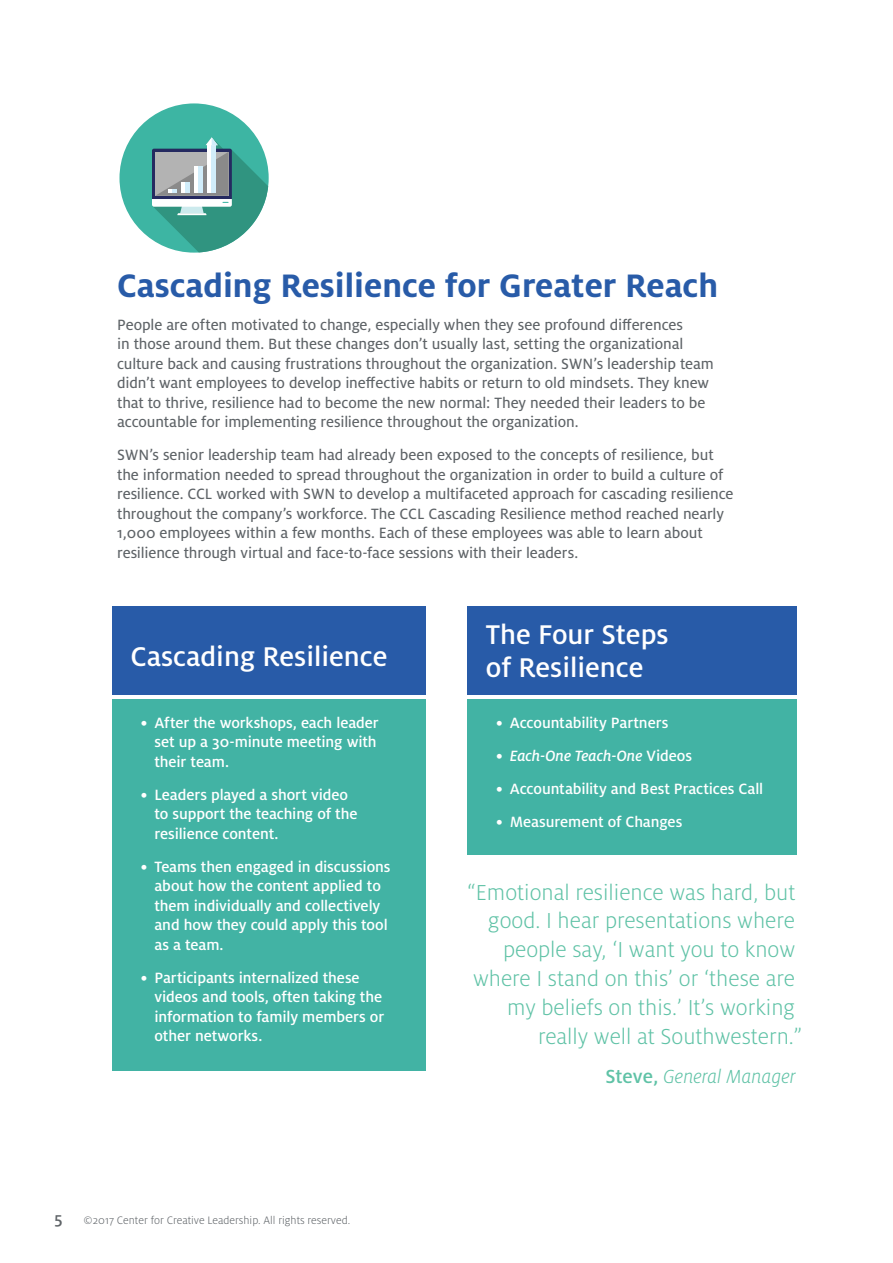
<style>
.page{position:relative;width:893px;height:1263px;background:#fff}
.page>*{position:absolute;margin:0;border:0;box-sizing:border-box;transform-origin:0 0}
.t1{font:700 36px "Milo Pro";color:#285ba8}
.t2{font:500 30px/33px "Milo Pro";color:#fff}
.t3{font:300 24px "Milo Pro";color:#5fc2a6}
.t4{font:italic 300 21px "Milo Pro";color:#5fc2a6}
.t5{font:16.5px/19.5px "Milo Pro Text";letter-spacing:-.005em;color:#5e6367}
.t6{font:500 16.5px/19.5px "Milo Pro";letter-spacing:-.005em;color:#fff}
.t7{font:italic 500 16.5px "Milo Pro";letter-spacing:-.005em;color:#fff}
.t8{font:300 12px "Milo Pro";color:#5e6367}
.s1{font-weight:500;font-size:18px}
.s2{font-style:normal}
.s3{font-weight:500;font-style:normal}
</style>
<div class="page">
<div style="left:112px;top:699px;width:314px;height:372px;background:#42b3a4"></div>
<div style="left:467px;top:699px;width:329px;height:156px;background:#42b3a4"></div>
<div style="left:112px;top:606px;width:314px;height:89px;background:#285ba8"></div>
<div style="left:467px;top:606px;width:329px;height:89px;background:#285ba8"></div>
<div style="left:119px;top:103px;width:150px;height:150px;background:#3db5a3;border-radius:50%"></div>
<svg style="left:152px;top:137px;width:116px;height:115px"></svg>
<h1 class="t1" style="left:117px;top:265px;width:602px">Cascading Resilience for Greater Reach</h1>
<p class="t5" style="left:117px;top:315px;width:598px">People are often motivated to change, especially when they see profound differences<br>in those around them. But these changes don’t usually last, setting the organizational culture back and causing frustrations throughout the organization. SWN’s leadership team didn’t want employees to develop ineffective habits or return to old mindsets. They knew that to thrive, resilience had to become the new normal: They needed their leaders to be accountable for implementing resilience throughout the organization.</p>
<p class="t5" style="left:117px;top:445px;width:618px">SWN’s senior leadership team had already been exposed to the concepts of resilience, but the information needed to spread throughout the organization in order to build a culture of resilience. CCL worked with SWN to develop a multifaceted approach for cascading resilience throughout the company’s workforce. The CCL Cascading Resilience method reached nearly 1,000 employees within a few months. Each of these employees was able to learn about resilience through virtual and face-to-face sessions with their leaders.</p>
<h2 class="t2" style="left:130px;top:640px;width:258px">Cascading Resilience</h2>
<p class="t6" style="left:154px;top:713px;width:226px;text-indent:-13px">• After the workshops, each leader set up a 30-minute meeting with their team.</p>
<p class="t6" style="left:154px;top:785px;width:205px;text-indent:-13px">• Leaders played a short video to support the teaching of the resilience content.</p>
<p class="t6" style="left:154px;top:857px;width:238px;text-indent:-13px">• Teams then engaged in discussions about how the content applied to them individually and collectively and how they could apply this tool as a team.</p>
<p class="t6" style="left:154px;top:968px;width:231px;text-indent:-13px">• Participants internalized these videos and tools, often taking the information to family members or other networks.</p>
<p class="t8" style="left:54px;top:1213px;width:298px"><span class="s1">5</span> ©2017 Center for Creative Leadership. All rights reserved.</p>
<h2 class="t2" style="left:486px;top:618px;width:184px">The Four Steps of Resilience</h2>
<p class="t6" style="left:496px;top:713px;width:174px">• Accountability Partners</p>
<p class="t7" style="left:496px;top:746px;width:197px"><span class="s2">•</span> Each-One Teach-One <span class="s2">Videos</span></p>
<p class="t6" style="left:496px;top:779px;width:268px">• Accountability and Best Practices Call</p>
<p class="t6" style="left:496px;top:812px;width:188px">• Measurement of Changes</p>
<h3 class="t3" style="left:467px;top:879px;width:330px">“Emotional resilience was hard, but</h3>
<h3 class="t3" style="left:488px;top:908px;width:308px">good. I hear presentations where</h3>
<h3 class="t3" style="left:503px;top:936px;width:294px">people say, ‘I want you to know</h3>
<h3 class="t3" style="left:473px;top:965px;width:323px">where I stand on this’ or ‘these are</h3>
<h3 class="t3" style="left:507px;top:994px;width:289px">my beliefs on this.’ It’s working</h3>
<h3 class="t3" style="left:538px;top:1023px;width:266px">really well at Southwestern.”</h3>
<p class="t4" style="left:605px;top:1065px;width:192px"><span class="s3">Steve,</span> General Manager</p>
</div>
